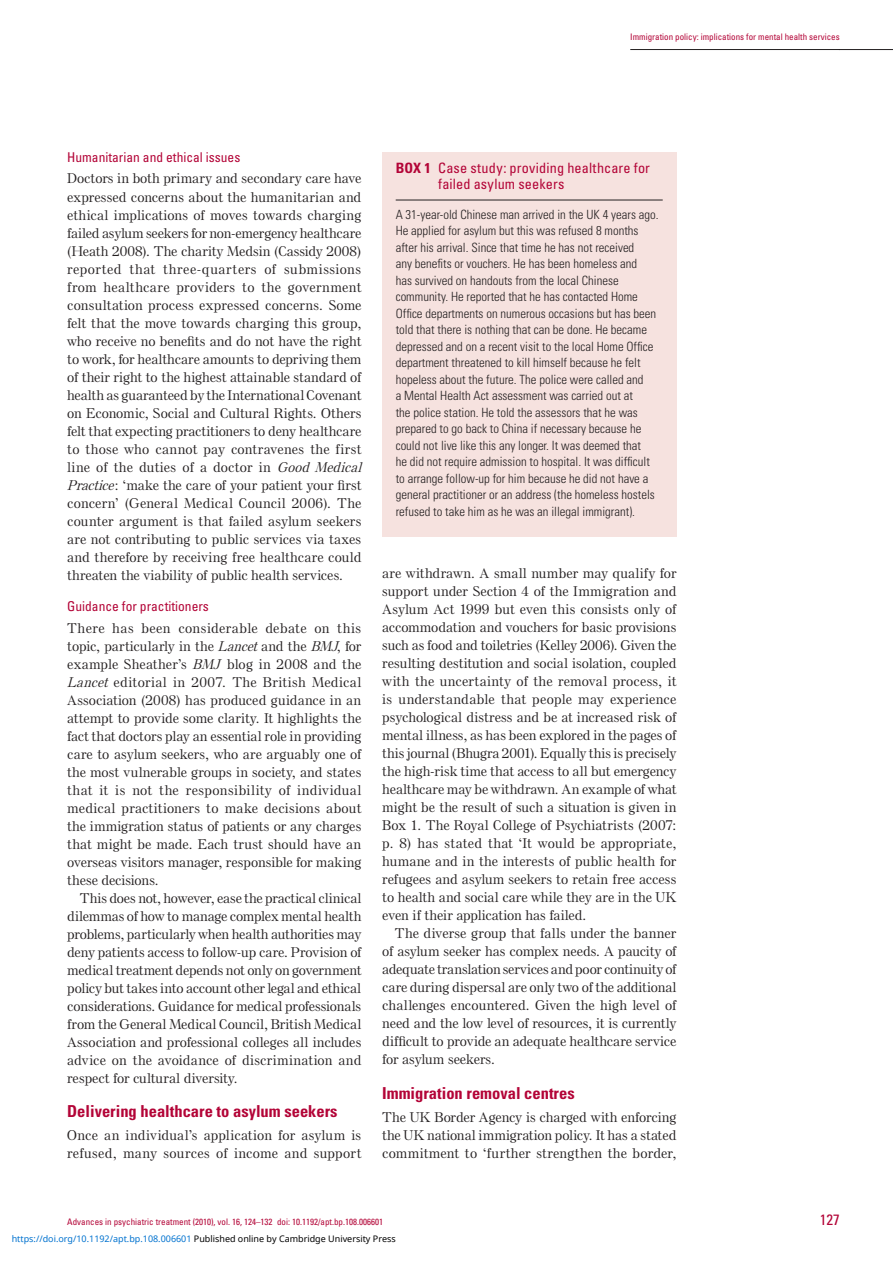
<style>
.page{position:relative;width:893px;height:1263px;background:#fff}
.page>*{position:absolute;margin:0;border:0;box-sizing:border-box;transform-origin:0 0}
.subhead_1{font:700 condensed 16.5px "Univers LT Std";color:#b30437}
.t1{font:condensed 15px "Univers LT Std";color:#b30437}
.Box_title{font:condensed 14.25px/16.5px "Univers LT Std";letter-spacing:.01em;color:#b30437}
._1st_para{font:500 13.5px/18px "Else NPL Std";letter-spacing:.025em;color:#231f20;text-align:justify}
.Body_text{font:500 13.5px/18px "Else NPL Std";letter-spacing:.015em;color:#231f20;text-align:justify}
.subhead_3{font:condensed 13.5px "Univers LT Std";color:#b30437}
.Box_copy{font:300 condensed 12.75px/16.5px "Univers LT Std";color:#231f20}
.t2{font:condensed 9px "Univers LT Std";color:#b30437}
.t3{font:9px "Noto Sans";color:#0172cf}
.s1{font-style:italic}
.s2{font-weight:700}
.s3{color:#000}
</style>
<div class="page">
<hr style="left:630px;top:49px;width:210px;height:1px;background:#231f20">
<hr style="left:839px;top:49px;width:54px;height:1px;background:#231f20">
<div style="left:382px;top:152px;width:294px;height:385px;background:#f6e2df"></div>
<hr style="left:396px;top:200px;width:267px;height:1px;background:#231f20">
<p class="t2" style="left:630px;top:31px;width:211px">Immigration policy: implications for mental health services</p>
<p class="subhead_3" style="left:67px;top:148px;width:175px">Humanitarian and ethical issues</p>
<p class="_1st_para" style="left:67px;top:170px;width:300px;text-align:left">Doctors in both primary and secondary care have expressed concerns about the humanitarian and ethical implications of moves towards charging failed asylum seekers for non-emergency healthcare (Heath 2008). The charity Medsin (Cassidy 2008) reported that three-quarters of submissions from healthcare providers to the government consultation process expressed concerns. Some felt that the move towards charging this group, who receive no benefits and do not have the right to work, for healthcare amounts to depriving them of their right to the highest attainable standard of health as guaranteed by the International Covenant on Economic, Social and Cultural Rights. Others felt that expecting practitioners to deny healthcare to those who cannot pay contravenes the first line of the duties of a doctor in <span class="s1">Good Medical Practice</span>: ‘make the care of your patient your first concern’ (General Medical Council 2006). The counter argument is that failed asylum seekers are not contributing to public services via taxes and therefore by receiving free healthcare could threaten the viability of public health services.</p>
<p class="subhead_3" style="left:67px;top:597px;width:143px">Guidance for practitioners</p>
<p class="_1st_para" style="left:67px;top:619px;width:296px">There has been considerable debate on this topic, particularly in the <span class="s1">Lancet</span>and the <span class="s1">BMJ</span>, for example Sheather’s <span class="s1">BMJ</span> blog in 2008 and the <span class="s1">Lancet</span> editorial in 2007. The British Medical Association (2008) has produced guidance in an attempt to provide some clarity. It highlights the fact that doctors play an essential role in providing care to asylum seekers, who are arguably one of the most vulnerable groups in society, and states that it is not the responsibility of individual medical practitioners to make decisions about the immigration status of patients or any charges that might be made. Each trust should have an overseas visitors manager, responsible for making these decisions.</p>
<p class="Body_text" style="left:67px;top:889px;width:296px;text-indent:13px">This does not, however, ease the practical clinical dilemmas of how to manage complex mental health problems, particularly when health authorities may deny patients access to follow-up care. Provision of medical treatment depends not only on government policy but takes into account other legal and ethical considerations. Guidance for medical professionals from the General Medical Council, British Medical Association and professional colleges all includes advice on the avoidance of discrimination and respect for cultural diversity.</p>
<p class="subhead_1" style="left:67px;top:1101px;width:272px">Delivering healthcare to asylum seekers</p>
<p class="_1st_para" style="left:67px;top:1126px;width:295px">Once an individual’s application for asylum is refused, many sources of income and support</p>
<p class="Box_title" style="left:438px;top:159px;width:213px;text-indent:-42px"><span class="s2">Box 1</span> Case study: providing healthcare for failed asylum seekers</p>
<p class="Box_copy" style="left:396px;top:206px;width:264px">A 31-year-old Chinese man arrived in the UK 4 years ago.<br>He applied for asylum but this was refused 8 months after his arrival. Since that time he has not received<br>any benefits or vouchers. He has been homeless and<br>has survived on handouts from the local Chinese community. He reported that he has contacted Home Office departments on numerous occasions but has been told that there is nothing that can be done. He became depressed and on a recent visit to the local Home Office department threatened to kill himself because he felt hopeless about the future. The police were called and<br>a Mental Health Act assessment was carried out at<br>the police station. He told the assessors that he was prepared to go back to China if necessary because he could not live like this any longer. It was deemed that<br>he did not require admission to hospital. It was difficult to arrange follow-up for him because he did not have a general practitioner or an address (the homeless hostels refused to take him as he was an illegal immigrant).</p>
<p class="_1st_para" style="left:382px;top:565px;width:296px">are withdrawn. A small number may qualify for support under Section 4 of the Immigration and Asylum Act 1999 but even this consists only of accommodation and vouchers for basic provisions such as food and toiletries (Kelley 2006). Given the resulting destitution and social isolation, coupled with the uncertainty of the removal process, it is understandable that people may experience psychological distress and be at increased risk of mental illness, as has been explored in the pages of this journal (Bhugra 2001). Equally this is precisely the high-risk time that access to all but emergency healthcare may be withdrawn. An example of what might be the result of such a situation is given in Box 1. The Royal College of Psychiatrists (2007: p. 8) has stated that ‘It would be appropriate, humane and in the interests of public health for refugees and asylum seekers to retain free access to health and social care while they are in the UK even if their application has failed.</p>
<p class="Body_text" style="left:382px;top:925px;width:296px;text-indent:13px">The diverse group that falls under the banner of asylum seeker has complex needs. A paucity of adequate translation services and poor continuity of care during dispersal are only two of the additional challenges encountered. Given the high level of need and the low level of resources, it is currently difficult to provide an adequate healthcare service for asylum seekers.</p>
<p class="subhead_1" style="left:382px;top:1083px;width:194px">Immigration removal centres</p>
<p class="_1st_para" style="left:382px;top:1108px;width:296px">The UK Border Agency is charged with enforcing the UK national immigration policy. It has a stated commitment to ‘further strengthen the border,</p>
<p class="t2" style="left:67px;top:1216px;width:317px">Advances in psychiatric treatment (2010), vol. 16, 124–132 doi: 10.1192/apt.bp.108.006601</p>
<p class="t3" style="left:12px;top:1232px;width:386px">https://doi.org/10.1192/apt.bp.108.006601 <span class="s3">Published online by Cambridge University Press</span></p>
<p class="t1" style="left:820px;top:1210px;width:21px">127</p>
</div>
